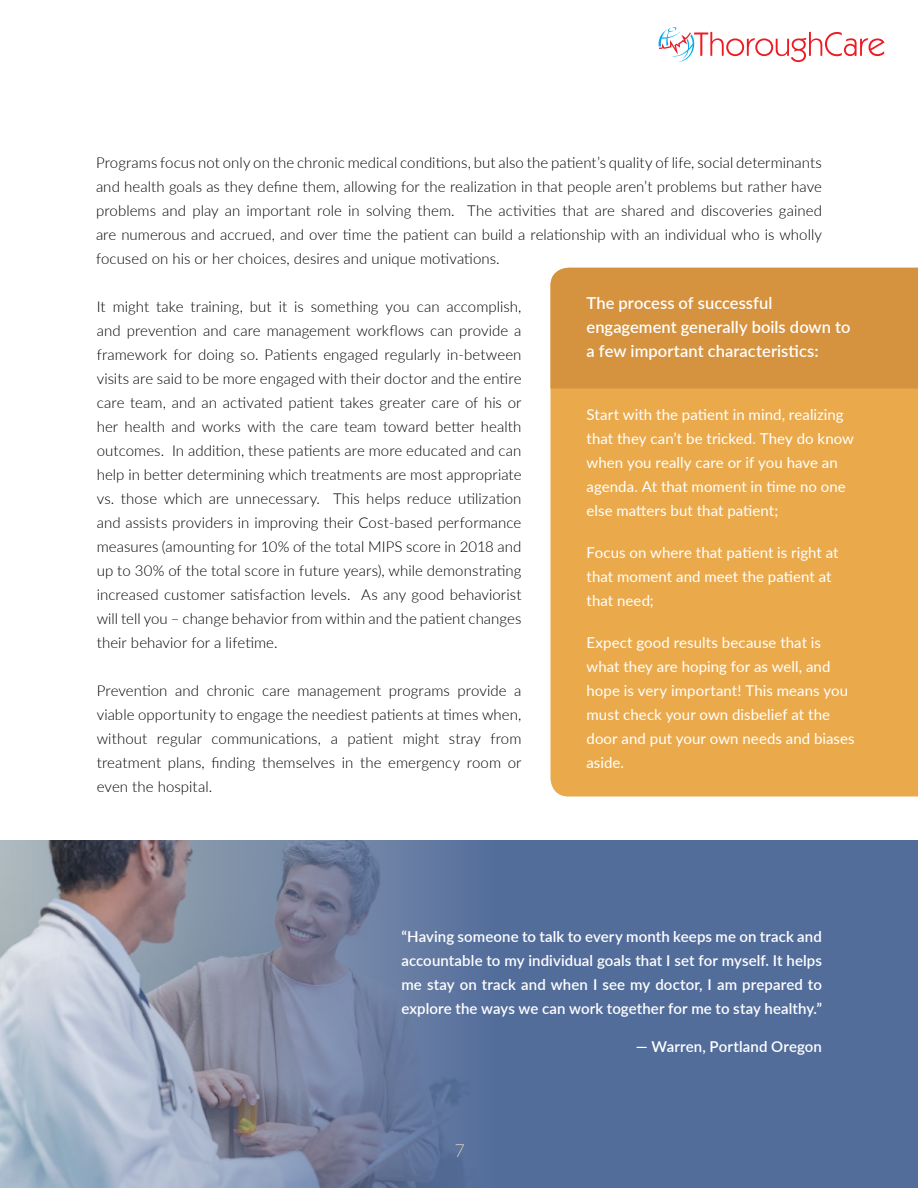
<style>
.page{position:relative;width:918px;height:1188px;background:#fff}
.page>*{position:absolute;margin:0;border:0;box-sizing:border-box;transform-origin:0 0}
.t1{font:300 18px "Lato";color:#fff}
.t2{font:600 16.5px/24px "Lato";letter-spacing:.005em;color:#fff}
.t3{font:300 15px/24px "Lato";letter-spacing:.005em;color:#000;text-align:justify}
.t4{font:15px/24px "Lato";letter-spacing:.005em;color:#fff}
.t5{font:600 15px/24px "Lato";letter-spacing:.01em;color:#fff;text-align:justify}
</style>
<div class="page">
<div style="left:0;top:840px;width:918px;height:348px;background:#536d9b"></div>
<img style="left:0;top:840px;width:457px;height:348px">
<svg style="left:658px;top:27px;width:227px;height:35px"></svg>
<div style="left:550px;top:388px;width:368px;height:408px;background:#eaaa4c"></div>
<div style="left:550px;top:268px;width:368px;height:120px;background:#d5923f"></div>
<p class="t3" style="left:96px;top:150px;width:727px">Programs focus not only on the chronic medical conditions, but also the patient’s quality of life, social determinants and health goals as they define them, allowing for the realization in that people aren’t problems but rather have problems and play an important role in solving them. The activities that are shared and discoveries gained are numerous and accrued, and over time the patient can build a relationship with an individual who is wholly focused on his or her choices, desires and unique motivations.</p>
<p class="t3" style="left:97px;top:294px;width:426px">It might take training, but it is something you can accomplish, and prevention and care management workflows can provide a framework for doing so. Patients engaged regularly in-between visits are said to be more engaged with their doctor and the entire care team, and an activated patient takes greater care of his or her health and works with the care team toward better health outcomes. In addition, these patients are more educated and can help in better determining which treatments are most appropriate vs. those which are unnecessary. This helps reduce utilization and assists providers in improving their Cost-based performance measures (amounting for 10% of the total MIPS score in 2018 and up to 30% of the total score in future years), while demonstrating increased customer satisfaction levels. As any good behaviorist will tell you – change behavior from within and the patient changes their behavior for a lifetime.</p>
<p class="t3" style="left:97px;top:678px;width:426px">Prevention and chronic care management programs provide a viable opportunity to engage the neediest patients at times when, without regular communications, a patient might stray from treatment plans, finding themselves in the emergency room or even the hospital.</p>
<p class="t2" style="left:586px;top:290px;width:265px">The process of successful engagement generally boils down to a few important characteristics:</p>
<p class="t4" style="left:586px;top:402px;width:269px">Start with the patient in mind, realizing that they can’t be tricked. They do know when you really care or if you have an agenda. At that moment in time no one else matters but that patient;</p>
<p class="t4" style="left:586px;top:540px;width:254px">Focus on where that patient is right at that moment and meet the patient at that need;</p>
<p class="t4" style="left:586px;top:630px;width:270px">Expect good results because that is what they are hoping for as well, and hope is very important! This means you must check your own disbelief at the door and put your own needs and biases aside.</p>
<p class="t5" style="left:401px;top:924px;width:422px">“Having someone to talk to every month keeps me on track and accountable to my individual goals that I set for myself. It helps me stay on track and when I see my doctor, I am prepared to explore the ways we can work together for me to stay healthy.”</p>
<p class="t5" style="left:636px;top:1033px;width:188px">— Warren, Portland Oregon</p>
<p class="t1" style="left:455px;top:1138px;width:12px">7</p>
</div>
